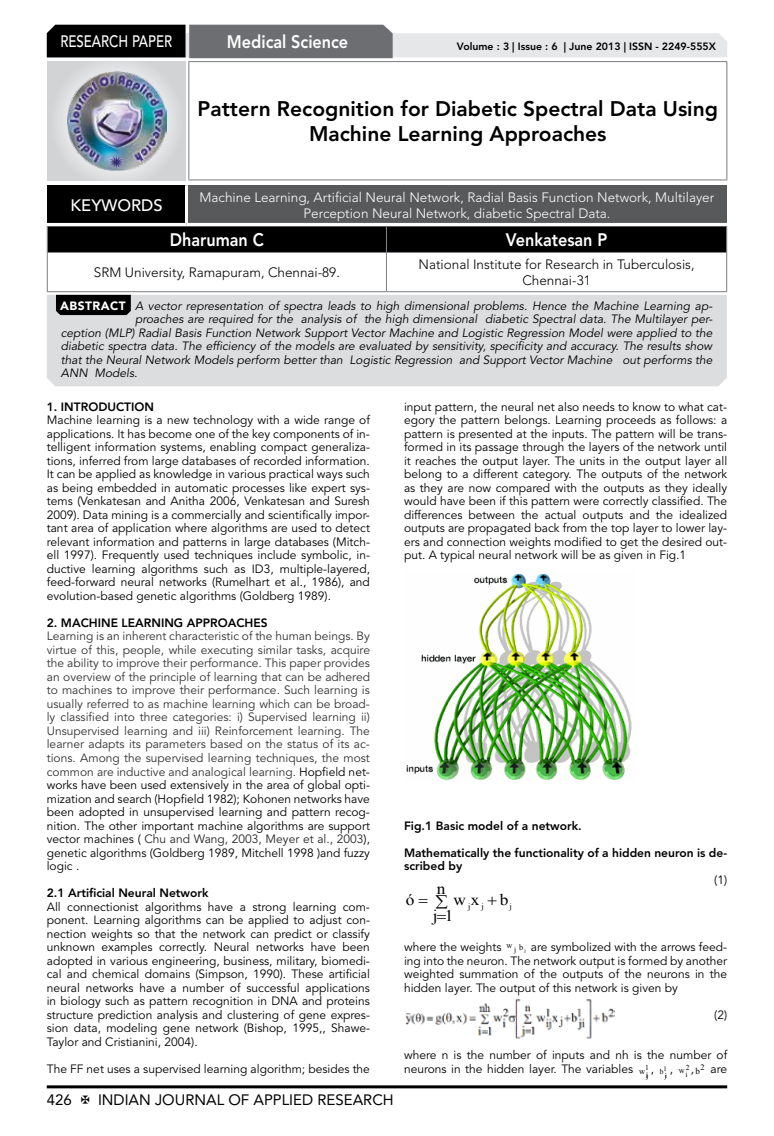
<style>
.page{position:relative;width:774px;height:1136px;background:#fff}
.page>*{position:absolute;margin:0;border:0;box-sizing:border-box;transform-origin:0 0}
.t1{font:800 21px/25.2px "Avenir LT Std";color:#000;text-align:center}
.t2{font:800 18px "Avenir LT Std";color:#fff;scale:.9 1}
.t3{font:500 16.5px "Avenir LT Std";color:#fff;scale:.8 1}
.t4{font:500 16.5px "Avenir LT Std";color:#fff}
.t5{font:16.05px/27.6px "Times New Roman";color:#000;scale:1.08 1}
.t6{font:15px "Avenir LT Std";color:#000}
.t7{font:300 13.5px/16.2px "Avenir LT Std";color:#fff;text-align:center}
.t8{font:300 13.5px/16.2px "Avenir LT Std";color:#000;text-align:center}
.t9{font:12px/13.5px "Avenir LT Std";color:#000;text-align:justify}
.t10{font:12px/13.5px "Avenir LT Std";color:#333;text-align:justify}
.t11{font:italic 12px "Avenir LT Std";color:#000}
.t12{font:800 12px/13.5px "Avenir LT Std";color:#000}
.t13{font:800 10.5px "Avenir LT Std";color:#000}
.t14{font:8.25px "Times New Roman";color:#000}
.t15{font:7.95px "Times New Roman";color:#000;scale:1.08 1}
.t16{font:7.65px "Times New Roman";color:#000}
.t17{font:7.35px "Times New Roman";color:#000}
.t18{font:6.75px "Times New Roman";color:#000}
.s1{font-weight:900;font-style:normal;color:#fff}
.s2{color:#000}
.s3{color:#292526}
.s4{font-family:"Times New Roman";font-size:7.5px}
.s5{font-family:"Times New Roman";font-size:8.25px}
.s6{font-family:"Avenir LT Std";font-size:12px}
</style>
<div class="page">
<hr style="left:47px;top:1085px;width:680px;height:3px;background:#000">
<div style="left:48px;top:62px;width:137px;height:118px;background:linear-gradient(to right,#d9dadb,#d9dadb)"></div>
<img style="left:68px;top:71px;width:99px;height:100px">
<svg style="left:47px;top:25px;width:680px;height:33px;background:#979899"></svg>
<hr style="left:188px;top:61px;width:539px;height:1px;background:#808285">
<hr style="left:188px;top:62px;width:1px;height:117px;background:#808285">
<hr style="left:726px;top:62px;width:1px;height:117px;background:#808285">
<hr style="left:188px;top:179px;width:539px;height:1px;background:#808285">
<div style="left:47px;top:226px;width:680px;height:26px;background:#000"></div>
<hr style="left:47px;top:252px;width:339px;height:1px;background:#808285">
<hr style="left:47px;top:253px;width:1px;height:38px;background:#808285">
<hr style="left:386px;top:252px;width:341px;height:1px;background:#808285">
<hr style="left:386px;top:253px;width:1px;height:38px;background:#808285">
<hr style="left:726px;top:253px;width:1px;height:38px;background:#808285">
<hr style="left:47px;top:291px;width:339px;height:1px;background:#808285">
<hr style="left:386px;top:291px;width:341px;height:1px;background:#808285">
<div style="left:47px;top:185px;width:139px;height:39px;background:#000"></div>
<div style="left:186px;top:185px;width:541px;height:39px;background:#58595b"></div>
<hr style="left:185px;top:185px;width:3px;height:38px;background:#fff">
<hr style="left:47px;top:223px;width:139px;height:3px;background:#fff">
<hr style="left:186px;top:223px;width:541px;height:3px;background:#fff">
<div style="left:47px;top:295px;width:680px;height:91px;background:#dcddde"></div>
<svg style="left:56px;top:295px;width:75px;height:20px"></svg>
<img style="left:406px;top:573px;width:226px;height:208px">
<img style="left:405px;top:999px;width:210px;height:40px">
<h3 class="t3" style="left:60px;top:32px;width:139px">RESEARCH PAPER</h3>
<h2 class="t2" style="left:227px;top:31px;width:136px">Medical Science</h2>
<p class="t13" style="left:457px;top:41px;width:261px">Volume : 3 | Issue : 6 | June 2013 | ISSN - 2249-555X</p>
<h1 class="t1" style="left:198px;top:96px;width:522px">Pattern Recognition for Diabetic Spectral Data Using<br>Machine Learning Approaches</h1>
<h3 class="t4" style="left:71px;top:196px;width:94px">KEYWORDS</h3>
<p class="t7" style="left:200px;top:189px;width:516px">Machine Learning, Artificial Neural Network, Radial Basis Function Network, Multilayer<br>Perception Neural Network, diabetic Spectral Data.</p>
<h2 class="t2" style="left:170px;top:229px;width:106px">Dharuman C</h2>
<h2 class="t2" style="left:506px;top:229px;width:114px">Venkatesan P</h2>
<p class="t8" style="left:94px;top:264px;width:247px">SRM University, Ramapuram, Chennai-89.</p>
<p class="t8" style="left:419px;top:256px;width:277px">National Institute for Research in Tuberculosis,<br>Chennai-31</p>
<p class="t11" style="left:60px;top:299px;width:654px"><span class="s1">ABSTRACT</span> A vector representation of spectra leads to high dimensional problems. Hence the Machine Learning ap-</p>
<p class="t11" style="left:135px;top:312px;width:579px">proaches are required for the analysis of the high dimensional diabetic Spectral data. The Multilayer per-</p>
<p class="t11" style="left:61px;top:326px;width:653px">ception (MLP) Radial Basis Function Network Support Vector Machine and Logistic Regression Model were applied to the</p>
<p class="t11" style="left:61px;top:339px;width:653px">diabetic spectra data. The efficiency of the models are evaluated by sensitivity, specificity and accuracy. The results show</p>
<p class="t11" style="left:61px;top:353px;width:653px">that the Neural Network Models perform better than Logistic Regression and Support Vector Machine out performs the</p>
<p class="t11" style="left:61px;top:366px;width:78px">ANN Models.</p>
<p class="t12" style="left:47px;top:400px;width:109px">1. INTRODUCTION</p>
<p class="t9" style="left:47px;top:413px;width:325px">Machine learning is a new technology with a wide range of applications. It has become one of the key components of in&shy;telligent information systems, enabling compact generaliza&shy;tions, inferred from large databases of recorded information.<br>It can be applied as knowledge in various practical ways such as being embedded in automatic processes like expert sys&shy;tems (Venkatesan and Anitha 2006, Venkatesan and Suresh 2009). Data mining is a commercially and scientifically impor&shy;tant area of application where algorithms are used to detect relevant information and patterns in large databases (Mitch&shy;ell 1997). Frequently used techniques include symbolic, in&shy;ductive learning algorithms such as ID3, multiple-layered, feed-forward neural networks (Rumelhart et al., 1986), and evolution-based genetic algorithms (Goldberg 1989).</p>
<p class="t12" style="left:47px;top:616px;width:222px">2. MACHINE LEARNING APPROACHES</p>
<p class="t10" style="left:47px;top:629px;width:325px">Learning is an inherent characteristic of the human beings. By virtue of this, people, while executing similar tasks, acquire the ability to improve their performance. This paper provides an overview of the principle of learning that can be adhered to machines to improve their performance. Such learning is usually referred to as machine learning which can be broad&shy;ly classified into three categories: i) Supervised learning ii)<br>Unsupervised learning and iii) Reinforcement learning. The learner adapts its parameters based on the status of its ac&shy;tions. Among the supervised learning techniques, the most common are inductive and analogical learning. <span class="s2">Hopfield net&shy;works have been used extensively in the area of global opti&shy;mization and search (Hopfield 1982); Kohonen networks have been adopted in unsupervised learning and pattern recog&shy;nition. The other important machine algorithms are support vector machines (</span> <span class="s3">Chu and Wang, 2003, Meyer et al., 2003</span><span class="s2">), genetic algorithms (Goldberg 1989, Mitchell 1998 )and fuzzy logic .</span></p>
<p class="t12" style="left:47px;top:886px;width:163px">2.1 Artificial Neural Network</p>
<p class="t9" style="left:47px;top:899px;width:325px">All connectionist algorithms have a strong learning com&shy;ponent. Learning algorithms can be applied to adjust con&shy;nection weights so that the network can predict or classify unknown examples correctly. Neural networks have been adopted in various engineering, business, military, biomedi&shy;cal and chemical domains (Simpson, 1990). These artificial neural networks have a number of successful applications in biology such as pattern recognition in DNA and proteins structure prediction analysis and clustering of gene expres&shy;sion data, modeling gene network (Bishop, 1995,, Shawe-Taylor and Cristianini, 2004).</p>
<p class="t9" style="left:47px;top:1061px;width:325px">The FF net uses a supervised learning algorithm; besides the</p>
<p class="t9" style="left:404px;top:400px;width:325px">input pattern, the neural net also needs to know to what cat&shy;egory the pattern belongs. Learning proceeds as follows: a pattern is presented at the inputs. The pattern will be trans&shy;formed in its passage through the layers of the network until it reaches the output layer. The units in the output layer all belong to a different category. The outputs of the network as they are now compared with the outputs as they ideally would have been if this pattern were correctly classified. The differences between the actual outputs and the idealized outputs are propagated back from the top layer to lower lay&shy;ers and connection weights modified to get the desired out&shy;put. A typical neural network will be as given in Fig.1</p>
<p class="t12" style="left:404px;top:818px;width:179px">Fig.1 Basic model of a network.</p>
<p class="t12" style="left:404px;top:845px;width:325px">Mathematically the functionality of a hidden neuron is de&shy;scribed by</p>
<p class="t15" style="left:468px;top:900px;width:42px">j<sup>x</sup>j <sup>b</sup>j</p>
<p class="t9" style="left:714px;top:872px;width:14px">(1)</p>
<h3 class="t5" style="left:433px;top:874px;width:21px">n<br>j 1</h3>
<h3 class="t5" style="left:406px;top:885px;width:9px">ó</h3>
<h3 class="t5" style="left:435px;top:885px;width:30px">∑ w</h3>
<p class="t9" style="left:404px;top:940px;width:325px;text-indent:127px">are symbolized with the arrows feed&shy;ing into the neuron. The network output is formed by another weighted summation of the outputs of the neurons in the hidden layer. The output of this network is given by</p>
<p class="t9" style="left:714px;top:1007px;width:14px">(2)</p>
<p class="t9" style="left:404px;top:1048px;width:325px">where n is the number of inputs and nh is the number of neurons in the hidden layer. The variables <sup>1</sup></p>
<p class="t16" style="left:646px;top:1069px;width:4px">ij</p>
<p class="t9" style="left:404px;top:940px;width:114px">where the weights <span class="s4">j</span></p>
<p class="t14" style="left:506px;top:940px;width:21px">w b<sub>j</sub></p>
<p class="t17" style="left:660px;top:1066px;width:31px">b <sup>,</sup> <sup>2</sup></p>
<p class="t16" style="left:686px;top:1069px;width:4px">i</p>
<p class="t9" style="left:679px;top:1061px;width:50px"><span class="s5">w</span> , <sup>2</sup><sub>b</sub> are</p>
<p class="t14" style="left:639px;top:1065px;width:29px">w <span class="s6">,</span> <sup>1</sup></p>
<p class="t18" style="left:665px;top:1071px;width:4px">ji</p>
<p class="t6" style="left:47px;top:1090px;width:27px">426</p>
<p class="t6" style="left:98px;top:1090px;width:297px">INDIAN JOURNAL OF APPLIED RESEARCH</p>
</div>
